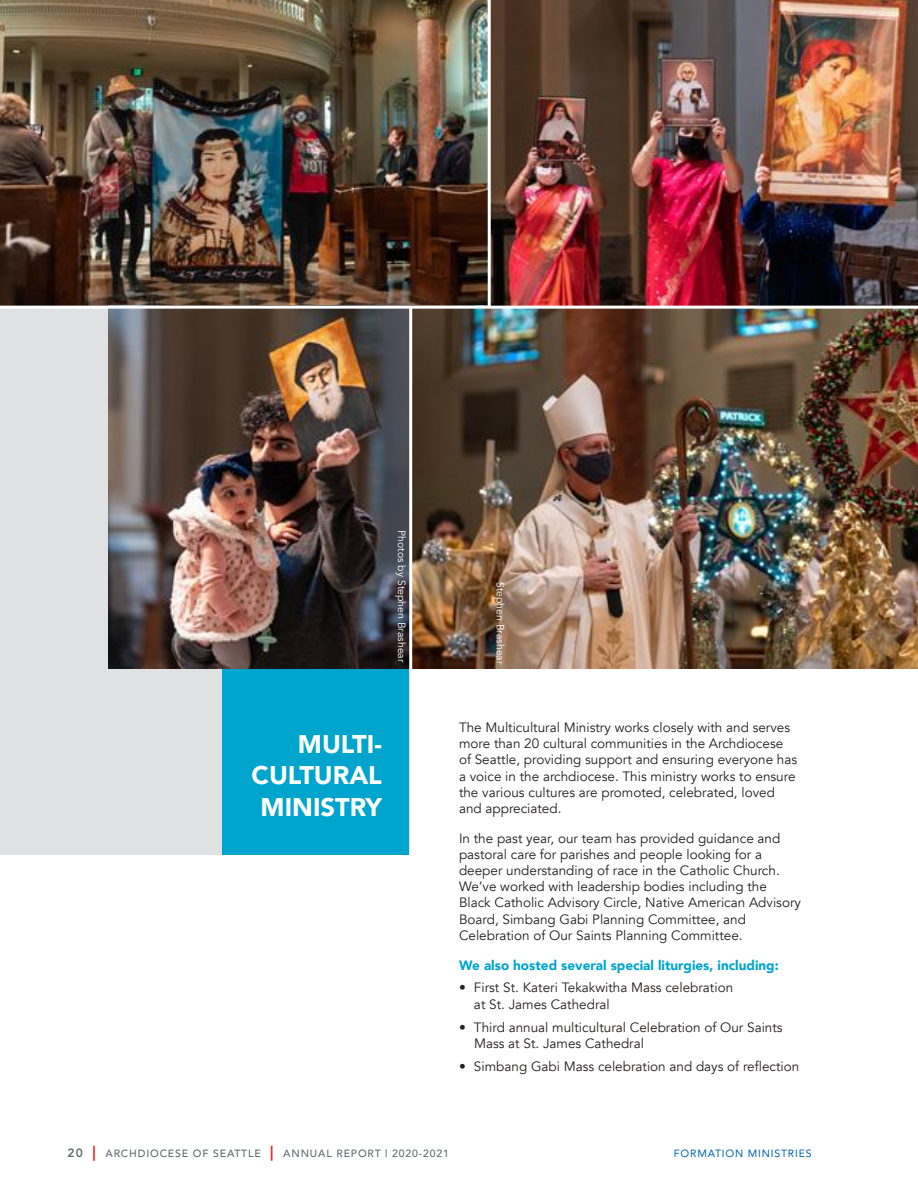
<style>
.page{position:relative;width:918px;height:1188px;background:#fff}
.page>*{position:absolute;margin:0;border:0;box-sizing:border-box;transform-origin:0 0}
.t1{font:900 25.5px/31.5px "Avenir";color:#fff;text-align:right}
.t2{font:13.5px/16.2px "Avenir";color:#241f1f}
.t3{font:900 13.5px "Avenir";color:#00a5ce}
.t4{font:500 10.5px "Avenir";letter-spacing:.08em;color:#636b71}
.t5{font:10.5px "Avenir";color:#fff}
.t6{font:10.5px "Avenir";letter-spacing:.08em;color:#0063ab}
.s1{font-weight:800;font-size:12px}
.s2{font-weight:800;font-size:15px;color:#e71c22}
</style>
<div class="page">
<div style="left:0;top:0;width:409px;height:854px;background:#dfe1e3"></div>
<div style="left:223px;top:668px;width:186px;height:186px;background:#00a5ce"></div>
<img style="left:0;top:0;width:488px;height:306px">
<img style="left:108px;top:309px;width:301px;height:360px">
<img style="left:412px;top:309px;width:506px;height:360px">
<img style="left:491px;top:0;width:427px;height:306px">
<hr style="left:0;top:306px;width:918px;height:3px;background:#fff">
<p class="t5" style="left:408px;top:530px;width:134px;rotate:90deg">Photos by Stephen Brashear</p>
<h1 class="t1" style="left:252px;top:728px;width:132px">MULTI-<br>CULTURAL<br>MINISTRY</h1>
<p class="t5" style="left:507px;top:582px;width:84px;rotate:90deg">Stephen Brashear</p>
<p class="t2" style="left:459px;top:719px;width:340px">The Multicultural Ministry works closely with and serves more than 20 cultural communities in the Archdiocese of Seattle, providing support and ensuring everyone has a voice in the archdiocese. This ministry works to ensure the various cultures are promoted, celebrated, loved and appreciated.</p>
<p class="t2" style="left:459px;top:830px;width:344px">In the past year, our team has provided guidance and pastoral care for parishes and people looking for a deeper understanding of race in the Catholic Church.<br>We’ve worked with leadership bodies including the Black Catholic Advisory Circle, Native American Advisory Board, Simbang Gabi Planning Committee, and Celebration of Our Saints Planning Committee.</p>
<p class="t3" style="left:459px;top:953px;width:321px">We also hosted several special liturgies, including:</p>
<p class="t2" style="left:474px;top:980px;width:261px;text-indent:-15px">• First St. Kateri Tekakwitha Mass celebration at St. James Cathedral</p>
<p class="t2" style="left:474px;top:1019px;width:310px;text-indent:-15px">• Third annual multicultural Celebration of Our Saints<br>Mass at St. James Cathedral</p>
<p class="t2" style="left:459px;top:1058px;width:342px">• Simbang Gabi Mass celebration and days of reflection</p>
<p class="t4" style="left:68px;top:1144px;width:383px"><span class="s1">20</span> <span class="s2">|</span> ARCHDIOCESE OF SEATTLE <span class="s2">|</span> ANNUAL REPORT | 2020-2021</p>
<p class="t6" style="left:674px;top:1145px;width:139px">FORMATION MINISTRIES</p>
</div>
